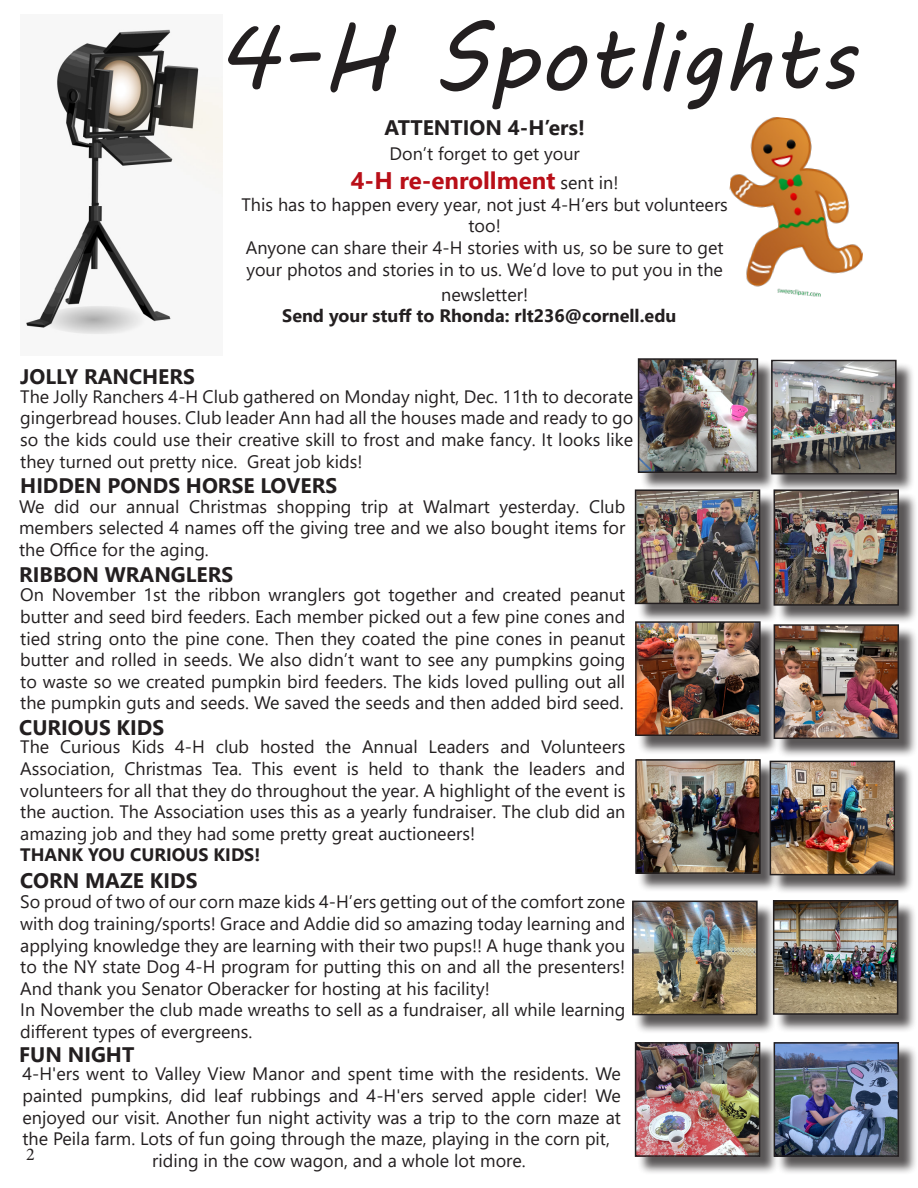
<style>
.page{position:relative;width:918px;height:1188px;background:#fff}
.page>*{position:absolute;margin:0;border:0;box-sizing:border-box;transform-origin:0 0}
.t1{font:90px "MV Boli";color:#231f20}
.t2{font:700 24px "Segoe UI";color:#b90f18}
.t3{font:700 21px "Segoe UI";color:#231f20}
.t4{font:18px/21.6px "Segoe UI";color:#231f20;text-align:justify}
.t5{font:700 18px "Segoe UI";color:#231f20}
.t6{font:18px "Minion Pro";color:#231f20}
.s1{font-weight:400;font-size:18px;color:#231f20}
</style>
<div class="page">
<img style="left:26px;top:29px;width:196px;height:305px">
<img style="left:729px;top:117px;width:134px;height:180px">
<div style="left:640px;top:361px;width:137px;height:131px;background:#231f20;opacity:.75"></div>
<img style="left:641px;top:361px;width:114px;height:109px">
<div style="left:638px;top:358px;width:120px;height:115px;border:2px solid #231f20"></div>
<div style="left:773px;top:362px;width:142px;height:131px;background:#231f20;opacity:.75"></div>
<img style="left:774px;top:363px;width:120px;height:108px">
<div style="left:771px;top:360px;width:126px;height:114px;border:2px solid #231f20"></div>
<div style="left:637px;top:492px;width:142px;height:131px;background:#231f20;opacity:.75"></div>
<img style="left:638px;top:492px;width:119px;height:109px">
<div style="left:635px;top:489px;width:125px;height:115px;border:2px solid #231f20"></div>
<div style="left:776px;top:492px;width:142px;height:133px;background:#231f20;opacity:.75"></div>
<img style="left:777px;top:492px;width:119px;height:111px">
<div style="left:774px;top:489px;width:125px;height:117px;border:2px solid #231f20"></div>
<div style="left:637px;top:624px;width:142px;height:131px;background:#231f20;opacity:.75"></div>
<img style="left:638px;top:624px;width:120px;height:109px">
<div style="left:635px;top:621px;width:126px;height:115px;border:2px solid #231f20"></div>
<div style="left:776px;top:627px;width:142px;height:131px;background:#231f20;opacity:.75"></div>
<img style="left:777px;top:627px;width:119px;height:109px">
<div style="left:774px;top:624px;width:125px;height:115px;border:2px solid #231f20"></div>
<div style="left:638px;top:761px;width:142px;height:132px;background:#231f20;opacity:.75"></div>
<img style="left:638px;top:762px;width:120px;height:109px">
<div style="left:635px;top:759px;width:126px;height:115px;border:2px solid #231f20"></div>
<div style="left:772px;top:763px;width:142px;height:131px;background:#231f20;opacity:.75"></div>
<img style="left:773px;top:764px;width:119px;height:108px">
<div style="left:770px;top:761px;width:125px;height:114px;border:2px solid #231f20"></div>
<div style="left:634px;top:903px;width:142px;height:131px;background:#231f20;opacity:.75"></div>
<img style="left:635px;top:904px;width:120px;height:108px">
<div style="left:632px;top:901px;width:126px;height:114px;border:2px solid #231f20"></div>
<div style="left:775px;top:902px;width:142px;height:132px;background:#231f20;opacity:.75"></div>
<img style="left:776px;top:903px;width:119px;height:109px">
<div style="left:773px;top:900px;width:125px;height:115px;border:2px solid #231f20"></div>
<div style="left:637px;top:1044px;width:142px;height:132px;background:#231f20;opacity:.75"></div>
<img style="left:638px;top:1045px;width:119px;height:109px">
<div style="left:635px;top:1042px;width:125px;height:115px;border:2px solid #231f20"></div>
<div style="left:776px;top:1044px;width:142px;height:132px;background:#231f20;opacity:.75"></div>
<img style="left:777px;top:1045px;width:119px;height:109px">
<div style="left:774px;top:1042px;width:125px;height:115px;border:2px solid #231f20"></div>
<p class="t1" style="left:220px;top:-3px;width:637px">4-H Spotlights</p>
<p class="t3" style="left:384px;top:108px;width:202px">ATTENTION 4-H’ers!</p>
<p class="t4" style="left:390px;top:142px;width:192px">Don’t forget to get your</p>
<p class="t2" style="left:351px;top:158px;width:269px">4-H re-enrollment <span class="s1">sent in!</span></p>
<p class="t4" style="left:242px;top:192px;width:488px;text-align:center">This has to happen every year, not just 4-H’ers but volunteers too!</p>
<p class="t4" style="left:246px;top:235px;width:479px">Anyone can share their 4-H stories with us, so be sure to get your photos and stories in to us. We’d love to put you in the</p>
<p class="t4" style="left:441px;top:282px;width:89px">newsletter!</p>
<p class="t5" style="left:282px;top:299px;width:396px">Send your stuff to Rhonda: rlt236@cornell.edu</p>
<p class="t3" style="left:20px;top:357px;width:176px">JOLLY RANCHERS</p>
<p class="t4" style="left:20px;top:384px;width:614px">The Jolly Ranchers 4-H Club gathered on Monday night, Dec. 11th to decorate gingerbread houses. Club leader Ann had all the houses made and ready to go so the kids could use their creative skill to frost and make fancy. It looks like they turned out pretty nice. Great job kids!</p>
<p class="t4" style="left:19px;top:494px;width:608px">We did our annual Christmas shopping trip at Walmart yesterday. Club members selected 4 names off the giving tree and we also bought items for the Office for the aging.</p>
<p class="t3" style="left:20px;top:466px;width:319px">HIDDEN PONDS HORSE LOVERS</p>
<p class="t3" style="left:19px;top:554px;width:216px">RIBBON WRANGLERS</p>
<p class="t4" style="left:20px;top:583px;width:607px">On November 1st the ribbon wranglers got together and created peanut butter and seed bird feeders. Each member picked out a few pine cones and tied string onto the pine cone. Then they coated the pine cones in peanut butter and rolled in seeds. We also didn’t want to see any pumpkins going to waste so we created pumpkin bird feeders. The kids loved pulling out all the pumpkin guts and seeds. We saved the seeds and then added bird seed.</p>
<p class="t3" style="left:19px;top:708px;width:146px">CURIOUS KIDS</p>
<p class="t4" style="left:20px;top:735px;width:607px">The Curious Kids 4-H club hosted the Annual Leaders and Volunteers Association, Christmas Tea. This event is held to thank the leaders and volunteers for all that they do throughout the year. A highlight of the event is the auction. The Association uses this as a yearly fundraiser. The club did an amazing job and they had some pretty great auctioneers!</p>
<p class="t5" style="left:20px;top:838px;width:242px">THANK YOU CURIOUS KIDS!</p>
<p class="t4" style="left:20px;top:890px;width:607px">So proud of two of our corn maze kids 4-H’ers getting out of the comfort zone with dog training/sports! Grace and Addie did so amazing today learning and applying knowledge they are learning with their two pups!! A huge thank you to the NY state Dog 4-H program for putting this on and all the presenters!<br>And thank you Senator Oberacker for hosting at his facility!</p>
<p class="t4" style="left:20px;top:998px;width:607px">In November the club made wreaths to sell as a fundraiser, all while learning different types of evergreens.</p>
<p class="t3" style="left:20px;top:861px;width:179px">CORN MAZE KIDS</p>
<p class="t3" style="left:19px;top:1035px;width:117px">FUN NIGHT</p>
<p class="t4" style="left:23px;top:1062px;width:600px">4-H'ers went to Valley View Manor and spent time with the residents. We painted pumpkins, did leaf rubbings and 4-H'ers served apple cider! We enjoyed our visit. Another fun night activity was a trip to the corn maze at the Peila farm. Lots of fun going through the maze, playing in the corn pit,</p>
<p class="t4" style="left:152px;top:1148px;width:375px">riding in the cow wagon, and a whole lot more.</p>
<p class="t6" style="left:26px;top:1142px;width:10px">2</p>
</div>
